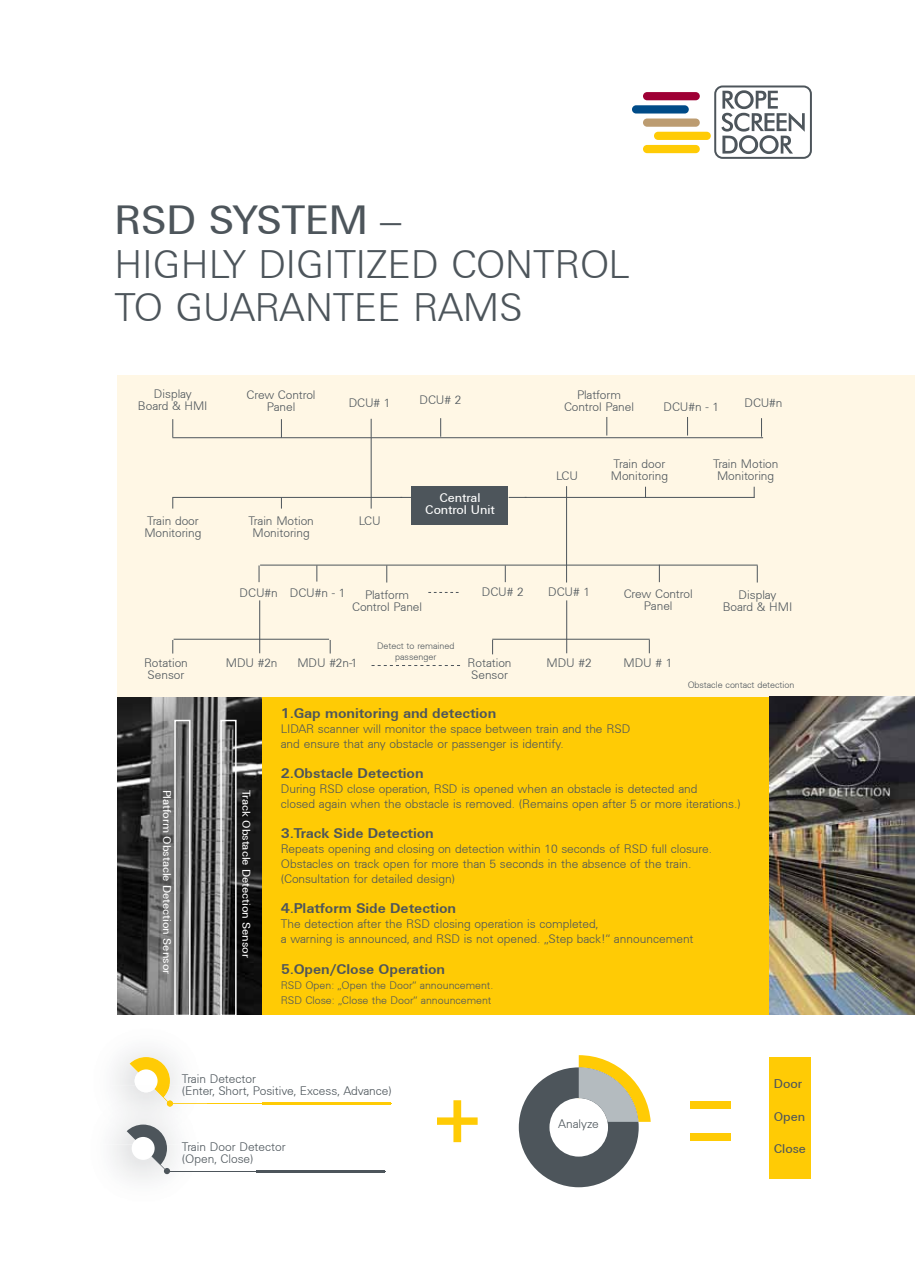
<style>
.page{position:relative;width:915px;height:1285px;background:#fff}
.page>*{position:absolute;margin:0;border:0;box-sizing:border-box;transform-origin:0 0}
.t1{font:300 43.5px/43.5px "Universum Bg";color:#4d555b}
.t2{font:700 15px "Universum Bg";color:#4d555b}
.t3{font:300 13.5px/12px "Universum Bg";color:#4d555b}
.t4{font:13.5px/12px "Universum Bg";color:#fff;text-align:center}
.t5{font:13.5px "Universum Bg";color:#4d555b}
.t6{font:300 12px/15px "Universum Bg";color:#4d555b}
.t7{font:12px "Universum Bg";color:#fff}
.t8{font:300 10.2px/10.2px "Universum Bg";color:#4d555b;text-align:center}
.s1{font-weight:400}
</style>
<div class="page">
<img style="left:115px;top:1050px;width:95px;height:54px">
<hr style="left:173px;top:1102px;width:218px;height:1px;background:#ffcb05">
<hr style="left:262px;top:1102px;width:129px;height:2px;background:#ffcb05">
<img style="left:112px;top:1144px;width:95px;height:36px">
<img style="left:112px;top:1084px;width:95px;height:60px">
<svg style="left:130px;top:1056px;width:43px;height:50px"></svg>
<img style="left:173px;top:1102px;width:34px;height:1px">
<img style="left:154px;top:1088px;width:16px;height:15px">
<img style="left:154px;top:1084px;width:15px;height:13px">
<img style="left:135px;top:1084px;width:22px;height:8px">
<hr style="left:167px;top:1170px;width:218px;height:1px;background:#4d555b">
<hr style="left:256px;top:1169px;width:129px;height:2px;background:#4d555b">
<svg style="left:127px;top:1124px;width:43px;height:49px"></svg>
<div style="left:132px;top:1136px;width:23px;height:23px;background:#fff;border-radius:50%"></div>
<div style="left:769px;top:1057px;width:41px;height:121px;background:#ffcb05"></div>
<svg style="left:518px;top:1055px;width:132px;height:131px"></svg>
<svg style="left:437px;top:1100px;width:40px;height:41px"></svg>
<div style="left:689px;top:1101px;width:41px;height:7px;background:#ffcb05"></div>
<div style="left:689px;top:1133px;width:41px;height:7px;background:#ffcb05"></div>
<div style="left:714px;top:85px;width:97px;height:74px;border:2px solid #4d555b;border-radius:7px"></div>
<svg style="left:721px;top:90px;width:83px;height:64px"></svg>
<svg style="left:632px;top:92px;width:78px;height:61px"></svg>
<img style="left:117px;top:696px;width:145px;height:318px">
<div style="left:262px;top:696px;width:652px;height:318px;background:#ffcb05"></div>
<div style="left:174px;top:719px;width:16px;height:297px;border:2px solid #fff"></div>
<div style="left:220px;top:719px;width:16px;height:297px;border:2px solid #fff"></div>
<div style="left:117px;top:375px;width:797px;height:321px;background:#fff7e5"></div>
<div style="left:411px;top:486px;width:96px;height:38px;background:#4d555b"></div>
<hr style="left:172px;top:437px;width:590px;height:1px;background:#4d555b">
<hr style="left:260px;top:564px;width:497px;height:1px;background:#4d555b">
<hr style="left:173px;top:638px;width:156px;height:1px;background:#4d555b">
<hr style="left:492px;top:638px;width:157px;height:1px;background:#4d555b">
<svg style="left:172px;top:419px;width:1px;height:18px"></svg>
<svg style="left:258px;top:565px;width:1px;height:17px"></svg>
<svg style="left:281px;top:419px;width:1px;height:18px"></svg>
<svg style="left:316px;top:565px;width:1px;height:16px"></svg>
<svg style="left:386px;top:565px;width:1px;height:17px"></svg>
<hr style="left:370px;top:437px;width:1px;height:71px;background:#4d555b">
<hr style="left:566px;top:486px;width:1px;height:96px;background:#4d555b">
<hr style="left:566px;top:600px;width:1px;height:53px;background:#4d555b">
<svg style="left:504px;top:565px;width:1px;height:17px"></svg>
<svg style="left:648px;top:639px;width:1px;height:14px"></svg>
<svg style="left:658px;top:564px;width:1px;height:18px"></svg>
<svg style="left:756px;top:565px;width:1px;height:17px"></svg>
<hr style="left:172px;top:497px;width:230px;height:1px;background:#4d555b">
<svg style="left:492px;top:640px;width:1px;height:14px"></svg>
<svg style="left:330px;top:640px;width:1px;height:13px"></svg>
<svg style="left:172px;top:640px;width:1px;height:13px"></svg>
<svg style="left:428px;top:592px;width:30px;height:1px"></svg>
<svg style="left:371px;top:665px;width:89px;height:1px"></svg>
<hr style="left:259px;top:600px;width:1px;height:53px;background:#4d555b">
<svg style="left:370px;top:418px;width:1px;height:19px"></svg>
<svg style="left:440px;top:418px;width:1px;height:18px"></svg>
<svg style="left:606px;top:417px;width:1px;height:18px"></svg>
<svg style="left:687px;top:417px;width:1px;height:18px"></svg>
<svg style="left:508px;top:497px;width:16px;height:1px"></svg>
<hr style="left:524px;top:497px;width:230px;height:1px;background:#4d555b">
<img style="left:769px;top:696px;width:145px;height:318px">
<h1 class="t1" style="left:114px;top:199px;width:516px"><span class="s1">RSD SYSTEM</span> –<br>HIGHLY DIGITIZED CONTROL<br>TO GUARANTEE RAMS</h1>
<p class="t3" style="left:138px;top:387px;width:71px;text-align:center">Display<br>Board &amp; HMI</p>
<p class="t3" style="left:348px;top:397px;width:43px">DCU# 1</p>
<p class="t3" style="left:246px;top:389px;width:71px;text-align:center">Crew Control<br>Panel</p>
<p class="t3" style="left:419px;top:394px;width:43px">DCU# 2</p>
<p class="t3" style="left:564px;top:389px;width:71px;text-align:center">Platform<br>Control Panel</p>
<p class="t3" style="left:663px;top:401px;width:57px">DCU#n - 1</p>
<p class="t3" style="left:744px;top:397px;width:40px">DCU#n</p>
<p class="t3" style="left:144px;top:515px;width:59px">Train door<br>Monitoring</p>
<p class="t3" style="left:144px;top:656px;width:45px">Rotation<br>Sensor</p>
<p class="t3" style="left:248px;top:515px;width:67px;text-align:center">Train Motion<br>Monitoring</p>
<p class="t3" style="left:359px;top:515px;width:23px">LCU</p>
<p class="t4" style="left:425px;top:492px;width:71px">Central<br>Control Unit</p>
<p class="t3" style="left:239px;top:586px;width:40px">DCU#n</p>
<p class="t3" style="left:290px;top:586px;width:57px">DCU#n - 1</p>
<p class="t3" style="left:352px;top:588px;width:71px;text-align:center">Platform<br>Control Panel</p>
<p class="t3" style="left:481px;top:586px;width:43px">DCU# 2</p>
<p class="t3" style="left:226px;top:656px;width:53px">MDU #2n</p>
<p class="t3" style="left:297px;top:656px;width:62px">MDU #2n-1</p>
<p class="t8" style="left:377px;top:641px;width:79px">Detect to remained passenger</p>
<p class="t3" style="left:467px;top:656px;width:45px">Rotation<br>Sensor</p>
<p class="t3" style="left:556px;top:469px;width:23px">LCU</p>
<p class="t3" style="left:610px;top:457px;width:59px">Train door<br>Monitoring</p>
<p class="t3" style="left:712px;top:457px;width:67px;text-align:center">Train Motion<br>Monitoring</p>
<p class="t3" style="left:548px;top:586px;width:43px">DCU# 1</p>
<p class="t3" style="left:546px;top:656px;width:47px">MDU #2</p>
<p class="t3" style="left:623px;top:588px;width:71px;text-align:center">Crew Control<br>Panel</p>
<p class="t3" style="left:623px;top:656px;width:50px">MDU # 1</p>
<p class="t3" style="left:722px;top:588px;width:71px;text-align:center">Display<br>Board &amp; HMI</p>
<p class="t8" style="left:687px;top:679px;width:108px">Obstacle contact detection</p>
<p class="t7" style="left:173px;top:789px;width:186px;rotate:90deg">Platform Obstacle Detection Sensor</p>
<p class="t7" style="left:252px;top:789px;width:170px;rotate:90deg">Track Obstacle Detection Sensor</p>
<p class="t2" style="left:281px;top:705px;width:217px">1.Gap monitoring and detection</p>
<p class="t3" style="left:281px;top:721px;width:351px;line-height:15px">LIDAR scanner will monitor the space between train and the RSD and ensure that any obstacle or passenger is identify.</p>
<p class="t2" style="left:281px;top:765px;width:144px">2.Obstacle Detection</p>
<p class="t3" style="left:281px;top:781px;width:461px;line-height:15px">During RSD close operation, RSD is opened when an obstacle is detected and<br>closed again when the obstacle is removed. (Remains open after 5 or more iterations.)</p>
<p class="t2" style="left:281px;top:825px;width:154px">3.Track Side Detection</p>
<p class="t3" style="left:281px;top:841px;width:432px;line-height:15px">Repeats opening and closing on detection within 10 seconds of RSD full closure.<br>Obstacles on track open for more than 5 seconds in the absence of the train. (Consultation for detailed design)</p>
<p class="t2" style="left:281px;top:900px;width:177px">4.Platform Side Detection</p>
<p class="t3" style="left:281px;top:916px;width:414px;line-height:15px">The detection after the RSD closing operation is completed,<br>a warning is announced, and RSD is not opened. “Step back!” announcement</p>
<p class="t2" style="left:281px;top:960px;width:166px">5.Open/Close Operation</p>
<p class="t6" style="left:281px;top:977px;width:214px">RSD Open: “Open the Door” announcement.<br>RSD Close: “Close the Door” announcement</p>
<p class="t3" style="left:182px;top:1072px;width:211px">Train Detector<br>(Enter, Short, Positive, Excess, Advance)</p>
<p class="t3" style="left:182px;top:1140px;width:105px">Train Door Detector (Open, Close)</p>
<p class="t3" style="left:558px;top:1117px;width:42px">Analyze</p>
<p class="t5" style="left:773px;top:1076px;width:30px">Door</p>
<p class="t5" style="left:773px;top:1109px;width:33px">Open</p>
<p class="t5" style="left:773px;top:1141px;width:34px">Close</p>
</div>
